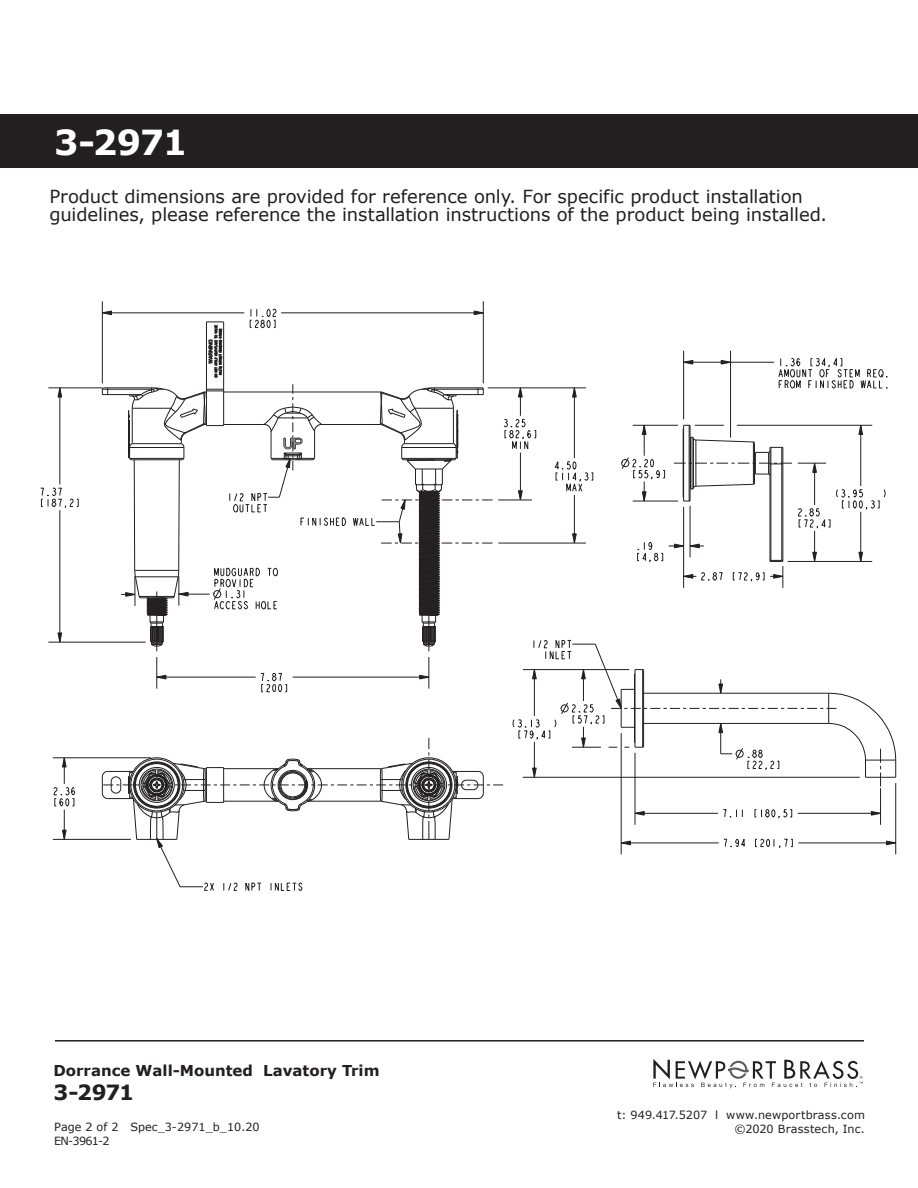
<style>
.page{position:relative;width:918px;height:1188px;background:#fff}
.page>*{position:absolute;margin:0;border:0;box-sizing:border-box;transform-origin:0 0}
.t1{font:700 34.5px "Verdana";color:#fff}
.t2{font:700 21px "Verdana";color:#231f20}
.t3{font:18px/18px "Verdana";letter-spacing:-.005em;color:#231f20}
.t4{font:700 15px "Verdana";color:#231f20}
.t5{font:11.25px/13.5px "Verdana";color:#231f20;text-align:right}
</style>
<div class="page">
<svg style="left:653px;top:1059px;width:210px;height:29px"></svg>
<hr style="left:55px;top:1040px;width:809px;height:2px;background:#231f20">
<div style="left:0;top:114px;width:918px;height:54px;background:#231f20"></div>
<svg style="left:642px;top:426px;width:5px;height:9px"></svg>
<svg style="left:778px;top:358px;width:110px;height:31px"></svg>
<svg style="left:721px;top:360px;width:9px;height:5px"></svg>
<svg style="left:684px;top:360px;width:9px;height:5px"></svg>
<svg style="left:858px;top:426px;width:5px;height:9px"></svg>
<svg style="left:858px;top:552px;width:5px;height:9px"></svg>
<svg style="left:797px;top:489px;width:89px;height:40px"></svg>
<svg style="left:812px;top:552px;width:5px;height:9px"></svg>
<svg style="left:637px;top:541px;width:26px;height:21px"></svg>
<svg style="left:723px;top:838px;width:22px;height:10px"></svg>
<svg style="left:755px;top:838px;width:38px;height:10px"></svg>
<svg style="left:622px;top:841px;width:9px;height:4px"></svg>
<svg style="left:886px;top:841px;width:9px;height:4px"></svg>
<svg style="left:723px;top:809px;width:20px;height:9px"></svg>
<svg style="left:755px;top:809px;width:37px;height:10px"></svg>
<svg style="left:871px;top:811px;width:9px;height:5px"></svg>
<svg style="left:634px;top:811px;width:11px;height:5px"></svg>
<svg style="left:40px;top:487px;width:39px;height:21px"></svg>
<svg style="left:57px;top:387px;width:5px;height:11px"></svg>
<svg style="left:57px;top:632px;width:5px;height:10px"></svg>
<svg style="left:250px;top:308px;width:27px;height:21px"></svg>
<svg style="left:103px;top:310px;width:9px;height:5px"></svg>
<svg style="left:474px;top:310px;width:9px;height:5px"></svg>
<svg style="left:260px;top:673px;width:27px;height:20px"></svg>
<svg style="left:156px;top:675px;width:10px;height:5px"></svg>
<svg style="left:419px;top:675px;width:10px;height:5px"></svg>
<svg style="left:554px;top:458px;width:39px;height:34px"></svg>
<svg style="left:572px;top:533px;width:5px;height:10px"></svg>
<svg style="left:572px;top:387px;width:5px;height:11px"></svg>
<svg style="left:518px;top:490px;width:5px;height:10px"></svg>
<hr style="left:689px;top:425px;width:1px;height:76px;background:#231f20">
<hr style="left:692px;top:437px;width:1px;height:52px;background:#231f20">
<hr style="left:693px;top:438px;width:1px;height:50px;background:#231f20">
<hr style="left:696px;top:440px;width:1px;height:46px;background:#231f20">
<hr style="left:753px;top:442px;width:1px;height:42px;background:#231f20">
<hr style="left:771px;top:447px;width:1px;height:114px;background:#231f20">
<hr style="left:782px;top:447px;width:1px;height:114px;background:#231f20">
<hr style="left:60px;top:388px;width:1px;height:96px;background:#231f20">
<hr style="left:60px;top:510px;width:1px;height:132px;background:#231f20">
<hr style="left:102px;top:301px;width:1px;height:82px;background:#231f20">
<hr style="left:157px;top:657px;width:1px;height:32px;background:#231f20">
<hr style="left:293px;top:677px;width:136px;height:1px;background:#231f20">
<hr style="left:157px;top:677px;width:99px;height:1px;background:#231f20">
<hr style="left:48px;top:642px;width:98px;height:1px;background:#231f20">
<hr style="left:498px;top:543px;width:88px;height:1px;background:#231f20">
<hr style="left:498px;top:500px;width:34px;height:1px;background:#231f20">
<hr style="left:429px;top:657px;width:1px;height:32px;background:#231f20">
<hr style="left:483px;top:301px;width:1px;height:82px;background:#231f20">
<hr style="left:48px;top:388px;width:54px;height:1px;background:#231f20">
<hr style="left:488px;top:388px;width:98px;height:1px;background:#231f20">
<svg style="left:503px;top:387px;width:33px;height:66px"></svg>
<hr style="left:520px;top:453px;width:1px;height:47px;background:#231f20">
<hr style="left:574px;top:388px;width:1px;height:70px;background:#231f20">
<hr style="left:574px;top:495px;width:1px;height:48px;background:#231f20">
<hr style="left:281px;top:313px;width:202px;height:1px;background:#231f20">
<hr style="left:102px;top:313px;width:142px;height:1px;background:#231f20">
<svg style="left:53px;top:757px;width:23px;height:82px"></svg>
<hr style="left:53px;top:839px;width:78px;height:1px;background:#231f20">
<hr style="left:53px;top:758px;width:98px;height:1px;background:#231f20">
<hr style="left:621px;top:733px;width:1px;height:121px;background:#231f20">
<hr style="left:635px;top:753px;width:1px;height:72px;background:#231f20">
<hr style="left:798px;top:843px;width:98px;height:1px;background:#231f20">
<hr style="left:621px;top:843px;width:98px;height:1px;background:#231f20">
<hr style="left:798px;top:813px;width:83px;height:1px;background:#231f20">
<hr style="left:635px;top:813px;width:83px;height:1px;background:#231f20">
<hr style="left:880px;top:788px;width:1px;height:37px;background:#231f20">
<hr style="left:895px;top:783px;width:1px;height:71px;background:#231f20">
<hr style="left:644px;top:425px;width:1px;height:31px;background:#231f20">
<svg style="left:621px;top:457px;width:44px;height:45px"></svg>
<svg style="left:684px;top:572px;width:39px;height:9px"></svg>
<hr style="left:788px;top:561px;width:84px;height:1px;background:#231f20">
<hr style="left:683px;top:507px;width:1px;height:81px;background:#231f20">
<hr style="left:690px;top:506px;width:1px;height:51px;background:#231f20">
<svg style="left:669px;top:544px;width:15px;height:4px"></svg>
<svg style="left:690px;top:544px;width:14px;height:4px"></svg>
<hr style="left:633px;top:501px;width:45px;height:1px;background:#231f20">
<svg style="left:798px;top:463px;width:28px;height:10px"></svg>
<hr style="left:633px;top:425px;width:45px;height:1px;background:#231f20">
<hr style="left:737px;top:425px;width:135px;height:1px;background:#231f20">
<hr style="left:814px;top:463px;width:1px;height:42px;background:#231f20">
<hr style="left:814px;top:531px;width:1px;height:30px;background:#231f20">
<hr style="left:861px;top:425px;width:1px;height:61px;background:#231f20">
<hr style="left:861px;top:512px;width:1px;height:49px;background:#231f20">
<hr style="left:206px;top:322px;width:1px;height:104px;background:#231f20">
<hr style="left:223px;top:322px;width:1px;height:104px;background:#231f20">
<hr style="left:321px;top:424px;width:59px;height:1px;background:#231f20">
<hr style="left:224px;top:392px;width:157px;height:1px;background:#231f20">
<svg style="left:207px;top:322px;width:17px;height:56px"></svg>
<hr style="left:683px;top:425px;width:1px;height:76px;background:#231f20">
<hr style="left:683px;top:351px;width:1px;height:68px;background:#231f20">
<hr style="left:690px;top:426px;width:1px;height:74px;background:#231f20">
<hr style="left:730px;top:351px;width:1px;height:87px;background:#231f20">
<hr style="left:754px;top:443px;width:1px;height:40px;background:#231f20">
<hr style="left:770px;top:448px;width:1px;height:112px;background:#231f20">
<hr style="left:783px;top:448px;width:1px;height:112px;background:#231f20">
<hr style="left:684px;top:362px;width:90px;height:1px;background:#231f20">
<svg style="left:512px;top:639px;width:384px;height:147px"></svg>
<svg style="left:683px;top:496px;width:8px;height:6px"></svg>
<svg style="left:683px;top:425px;width:41px;height:5px"></svg>
<svg style="left:690px;top:483px;width:65px;height:7px"></svg>
<svg style="left:102px;top:384px;width:244px;height:267px"></svg>
<svg style="left:352px;top:387px;width:141px;height:264px"></svg>
<svg style="left:102px;top:738px;width:401px;height:153px"></svg>
<svg style="left:674px;top:437px;width:118px;height:39px"></svg>
<svg style="left:733px;top:560px;width:51px;height:28px"></svg>
<h1 class="t1" style="left:54px;top:120px;width:135px">3-2971</h1>
<p class="t3" style="left:49px;top:188px;width:779px">Product dimensions are provided for reference only. For specific product installation guidelines, please reference the installation instructions of the product being installed.</p>
<p class="t4" style="left:54px;top:1060px;width:328px">Dorrance Wall-Mounted Lavatory Trim</p>
<p class="t2" style="left:54px;top:1079px;width:82px">3-2971</p>
<p class="t5" style="left:54px;top:1121px;width:207px;text-align:left">Page 2 of 2 Spec_3-2971_b_10.20<br>EN-3961-2</p>
<p class="t5" style="left:617px;top:1109px;width:249px">t: 949.417.5207 l www.newportbrass.com ©2020 Brasstech, Inc.</p>
</div>
